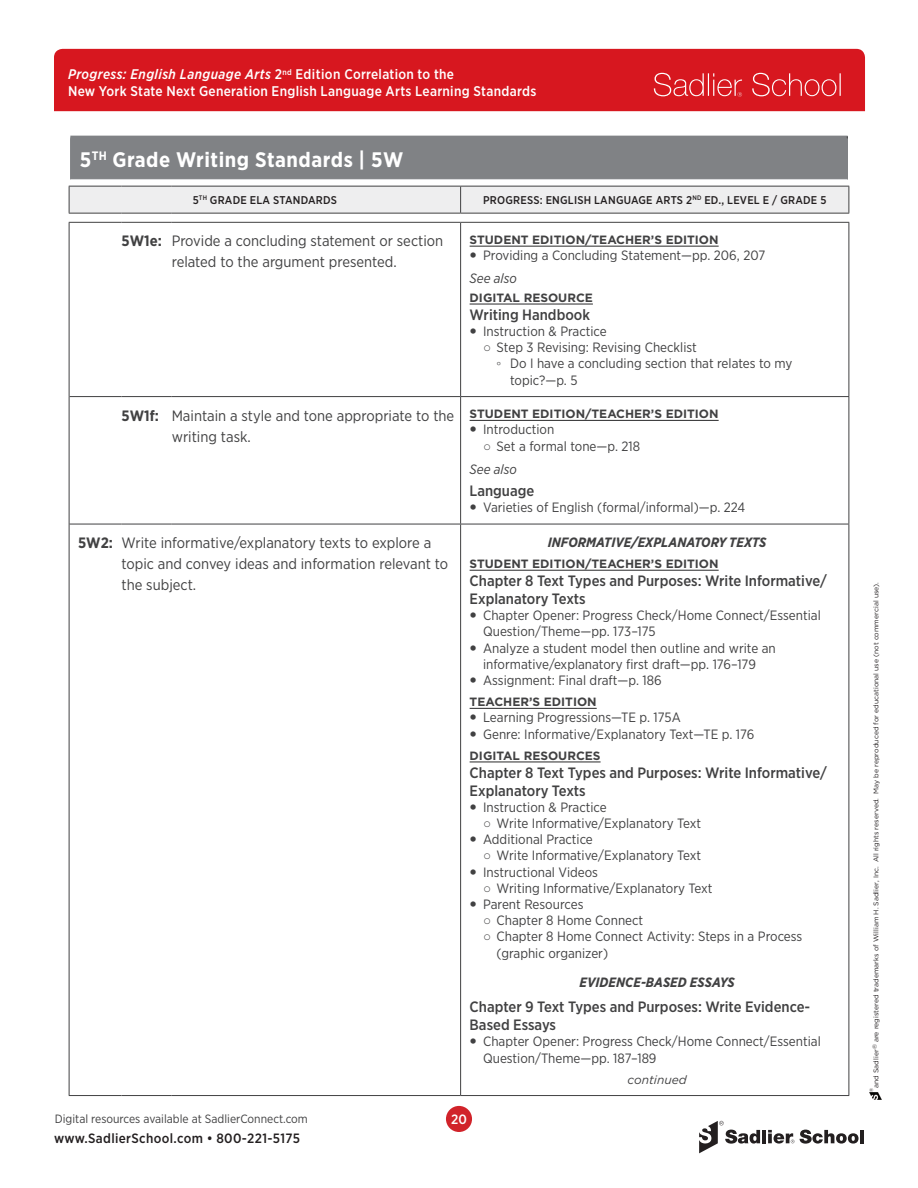
<style>
.page{position:relative;width:918px;height:1188px;background:#fff}
.page>*{position:absolute;margin:0;border:0;box-sizing:border-box;transform-origin:0 0}
.t1{font:700 21px "Gotham Narrow";letter-spacing:.025em;color:#fff}
.t2{font:15px/21px "Gotham Narrow";color:#414142}
.Features_Citations_H{font:500 15px/18px "Gotham Narrow";color:#414142}
.Standard_Code{font:700 15px "Gotham Narrow";color:#414142}
.t3{font:500 14.1px "Gotham Narrow";letter-spacing:.02em;color:#fff}
.t4{font:italic 500 13.95px "Gotham Narrow";letter-spacing:.03em;color:#fff}
.t5{font:13.5px/16.2px "Gotham Narrow";color:#414142}
.SECTION_header{font:italic 700 13.5px "Gotham Narrow";color:#414142}
.t6{font:500 13.5px "Gotham Narrow";letter-spacing:.025em;color:#231f20}
.SEE_ALSO_On_Level_he{font:italic 13.5px "Gotham Narrow";color:#414142}
.t7{font:500 13.5px "Gotham Narrow";color:#fff}
.Citation_Subhead{font:700 12px "Gotham";color:#414142}
.t8{font:12px "Gotham Narrow";color:#414142}
.CONTINUED{font:italic 12px "Gotham";color:#414142}
.Table_header{font:500 11.25px "Gotham Narrow";letter-spacing:.02em;color:#231f20}
.t9{font:6.9px "Gotham";color:#231f20}
.t10{font:4.8px "Gotham";color:#231f20}
.s1{font-style:normal}
.s2{font-family:"Arial"}
.s3{font-family:"Calibri"}
</style>
<div class="page">
<div style="left:54px;top:49px;width:811px;height:62px;background:#d7171f"></div>
<svg style="left:654px;top:73px;width:88px;height:24px"></svg>
<svg style="left:752px;top:73px;width:89px;height:23px"></svg>
<svg style="left:869px;top:1093px;width:13px;height:7px"></svg>
<svg style="left:699px;top:1121px;width:61px;height:32px"></svg>
<hr style="left:762px;top:1130px;width:4px;height:13px;background:#231f20">
<svg style="left:800px;top:1130px;width:59px;height:14px"></svg>
<hr style="left:860px;top:1130px;width:4px;height:13px;background:#231f20">
<svg style="left:768px;top:1130px;width:26px;height:14px"></svg>
<div style="left:446px;top:1106px;width:26px;height:26px;background:#d1232a;border-radius:50%"></div>
<div style="left:71px;top:136px;width:776px;height:44px;background:#808285"></div>
<hr style="left:70px;top:137px;width:1px;height:43px;background:#808285">
<hr style="left:70px;top:136px;width:778px;height:1px;background:#808285">
<hr style="left:847px;top:137px;width:1px;height:43px;background:#414142">
<hr style="left:70px;top:138px;width:778px;height:1px;background:#808285">
<hr style="left:847px;top:139px;width:1px;height:40px;background:#808285">
<hr style="left:70px;top:179px;width:778px;height:1px;background:#dcdddf">
<hr style="left:69px;top:396px;width:52px;height:1px;background:#414142">
<hr style="left:121px;top:396px;width:51px;height:1px;background:#414142">
<hr style="left:172px;top:396px;width:289px;height:1px;background:#414142">
<hr style="left:461px;top:396px;width:388px;height:1px;background:#414142">
<hr style="left:69px;top:524px;width:52px;height:1px;background:#414142">
<hr style="left:460px;top:524px;width:389px;height:1px;background:#414142">
<hr style="left:69px;top:1095px;width:52px;height:1px;background:#414142">
<hr style="left:69px;top:213px;width:52px;height:1px;background:#414142">
<hr style="left:121px;top:213px;width:51px;height:1px;background:#414142">
<hr style="left:172px;top:213px;width:289px;height:1px;background:#414142">
<hr style="left:461px;top:213px;width:388px;height:1px;background:#414142">
<svg style="left:69px;top:186px;width:781px;height:27px"></svg>
<hr style="left:69px;top:222px;width:52px;height:1px;background:#414142">
<hr style="left:121px;top:222px;width:51px;height:1px;background:#414142">
<hr style="left:172px;top:222px;width:289px;height:1px;background:#414142">
<hr style="left:461px;top:222px;width:388px;height:1px;background:#414142">
<hr style="left:69px;top:223px;width:1px;height:174px;background:#414142">
<hr style="left:69px;top:397px;width:1px;height:127px;background:#414142">
<hr style="left:69px;top:524px;width:1px;height:571px;background:#414142">
<hr style="left:849px;top:223px;width:1px;height:173px;background:#414142">
<hr style="left:849px;top:397px;width:1px;height:127px;background:#414142">
<hr style="left:849px;top:524px;width:1px;height:571px;background:#414142">
<hr style="left:460px;top:223px;width:1px;height:173px;background:#414142">
<hr style="left:460px;top:397px;width:1px;height:127px;background:#414142">
<hr style="left:121px;top:524px;width:51px;height:1px;background:#414142">
<hr style="left:172px;top:524px;width:288px;height:1px;background:#414142">
<hr style="left:460px;top:524px;width:1px;height:571px;background:#414142">
<hr style="left:121px;top:1095px;width:51px;height:1px;background:#414142">
<hr style="left:172px;top:1095px;width:288px;height:1px;background:#414142">
<hr style="left:460px;top:1095px;width:389px;height:1px;background:#414142">
<hr style="left:470px;top:246px;width:249px;height:1px;background:#414142">
<hr style="left:470px;top:303px;width:123px;height:2px;background:#414142">
<hr style="left:470px;top:420px;width:249px;height:1px;background:#414142">
<hr style="left:470px;top:570px;width:249px;height:1px;background:#414142">
<hr style="left:470px;top:708px;width:127px;height:1px;background:#414142">
<hr style="left:470px;top:761px;width:131px;height:2px;background:#414142">
<p class="t4" style="left:68px;top:65px;width:388px">Progress: English Language Arts <span class="s1">2</span><sup>nd</sup> <span class="s1">Edition Correlation to the</span></p>
<p class="t3" style="left:68px;top:82px;width:470px">New York State Next Generation English Language Arts Learning Standards</p>
<h1 class="t1" style="left:80px;top:147px;width:325px">5<sup>TH</sup> Grade Writing Standards | 5W</h1>
<p class="Table_header" style="left:193px;top:193px;width:146px">5<sup>TH</sup> GRADE ELA STANDARDS</p>
<p class="Table_header" style="left:483px;top:193px;width:345px">PROGRESS: ENGLISH LANGUAGE ARTS 2<sup>ND</sup> ED., LEVEL E / GRADE 5</p>
<p class="Standard_Code" style="left:121px;top:231px;width:42px">5W1e:</p>
<p class="t2" style="left:172px;top:230px;width:273px">Provide a concluding statement or section related to the argument presented.</p>
<p class="Citation_Subhead" style="left:470px;top:232px;width:251px">STUDENT EDITION/TEACHER’S EDITION</p>
<p class="t5" style="left:483px;top:247px;width:284px">Providing a Concluding Statement—pp. 206, 207</p>
<p class="SEE_ALSO_On_Level_he" style="left:470px;top:270px;width:49px">See also</p>
<p class="Citation_Subhead" style="left:470px;top:290px;width:125px">DIGITAL RESOURCE</p>
<p class="Features_Citations_H" style="left:470px;top:305px;width:122px">Writing Handbook</p>
<p class="t5" style="left:483px;top:323px;width:125px">Instruction &amp; Practice</p>
<p class="t5" style="left:483px;top:339px;width:215px"><span class="s2">○</span> Step 3 Revising: Revising Checklist</p>
<p class="t5" style="left:510px;top:355px;width:284px;text-indent:-14px"><span class="s3">◦</span> Do I have a concluding section that relates to my topic?—p. 5</p>
<p class="Standard_Code" style="left:121px;top:406px;width:39px">5W1f:</p>
<p class="t2" style="left:172px;top:405px;width:284px">Maintain a style and tone appropriate to the writing task.</p>
<p class="Citation_Subhead" style="left:470px;top:406px;width:251px">STUDENT EDITION/TEACHER’S EDITION</p>
<p class="t5" style="left:483px;top:421px;width:73px">Introduction</p>
<p class="t5" style="left:483px;top:437px;width:159px"><span class="s2">○</span> Set a formal tone—p. 218</p>
<p class="SEE_ALSO_On_Level_he" style="left:470px;top:460px;width:49px">See also</p>
<p class="Features_Citations_H" style="left:470px;top:481px;width:66px">Language</p>
<p class="t5" style="left:483px;top:499px;width:264px">Varieties of English (formal/informal)—p. 224</p>
<p class="Standard_Code" style="left:78px;top:533px;width:37px">5W2:</p>
<p class="t2" style="left:121px;top:532px;width:328px">Write informative/explanatory texts to explore a topic and convey ideas and information relevant to the subject.</p>
<p class="SECTION_header" style="left:548px;top:533px;width:220px">INFORMATIVE/EXPLANATORY TEXTS</p>
<p class="Citation_Subhead" style="left:470px;top:556px;width:251px">STUDENT EDITION/TEACHER’S EDITION</p>
<p class="Features_Citations_H" style="left:470px;top:572px;width:359px">Chapter 8 Text Types and Purposes: Write Informative/<br>Explanatory Texts</p>
<p class="t5" style="left:483px;top:607px;width:339px">Chapter Opener: Progress Check/Home Connect/Essential<br>Question/Theme—pp. 173–175</p>
<p class="t5" style="left:483px;top:639px;width:294px">Analyze a student model then outline and write an informative/explanatory first draft—pp. 176–179</p>
<p class="t5" style="left:483px;top:672px;width:180px">Assignment: Final draft—p. 186</p>
<p class="Citation_Subhead" style="left:470px;top:694px;width:129px">TEACHER’S EDITION</p>
<p class="t5" style="left:483px;top:709px;width:199px">Learning Progressions—TE p. 175A</p>
<p class="t5" style="left:483px;top:725px;width:273px">Genre: Informative/Explanatory Text—TE p. 176</p>
<p class="Citation_Subhead" style="left:470px;top:747px;width:132px">DIGITAL RESOURCES</p>
<p class="Features_Citations_H" style="left:470px;top:763px;width:359px">Chapter 8 Text Types and Purposes: Write Informative/<br>Explanatory Texts</p>
<p class="t5" style="left:483px;top:799px;width:125px">Instruction &amp; Practice</p>
<p class="t5" style="left:483px;top:815px;width:220px"><span class="s2">○</span> Write Informative/Explanatory Text</p>
<p class="t5" style="left:483px;top:831px;width:111px">Additional Practice</p>
<p class="t5" style="left:483px;top:847px;width:220px"><span class="s2">○</span> Write Informative/Explanatory Text</p>
<p class="t5" style="left:483px;top:864px;width:116px">Instructional Videos</p>
<p class="t5" style="left:483px;top:880px;width:231px"><span class="s2">○</span> Writing Informative/Explanatory Text</p>
<p class="t5" style="left:483px;top:896px;width:102px">Parent Resources</p>
<p class="t5" style="left:483px;top:912px;width:162px"><span class="s2">○</span> Chapter 8 Home Connect</p>
<p class="t5" style="left:497px;top:928px;width:307px;text-indent:-14px"><span class="s2">○</span> Chapter 8 Home Connect Activity: Steps in a Process (graphic organizer)</p>
<p class="SECTION_header" style="left:579px;top:974px;width:157px">EVIDENCE-BASED ESSAYS</p>
<p class="Features_Citations_H" style="left:470px;top:998px;width:342px">Chapter 9 Text Types and Purposes: Write Evidence-<br>Based Essays</p>
<p class="t5" style="left:483px;top:1033px;width:339px">Chapter Opener: Progress Check/Home Connect/Essential<br>Question/Theme—pp. 187–189</p>
<p class="CONTINUED" style="left:627px;top:1072px;width:61px">continued</p>
<p class="t8" style="left:55px;top:1111px;width:255px">Digital resources available at SadlierConnect.com</p>
<p class="t7" style="left:451px;top:1110px;width:17px">20</p>
<p class="t6" style="left:54px;top:1129px;width:248px">www.SadlierSchool.com • 800-221-5175</p>
<p class="t9" style="left:872px;top:1088px;width:507px;rotate:-90deg">and Sadlier<sup>®</sup> are registered trademarks of William H. Sadlier, Inc. All rights reserved. May be reproduced for educational use (not commercial use).</p>
<p class="t10" style="left:868px;top:1092px;width:6px;rotate:-90deg">®</p>
</div>
